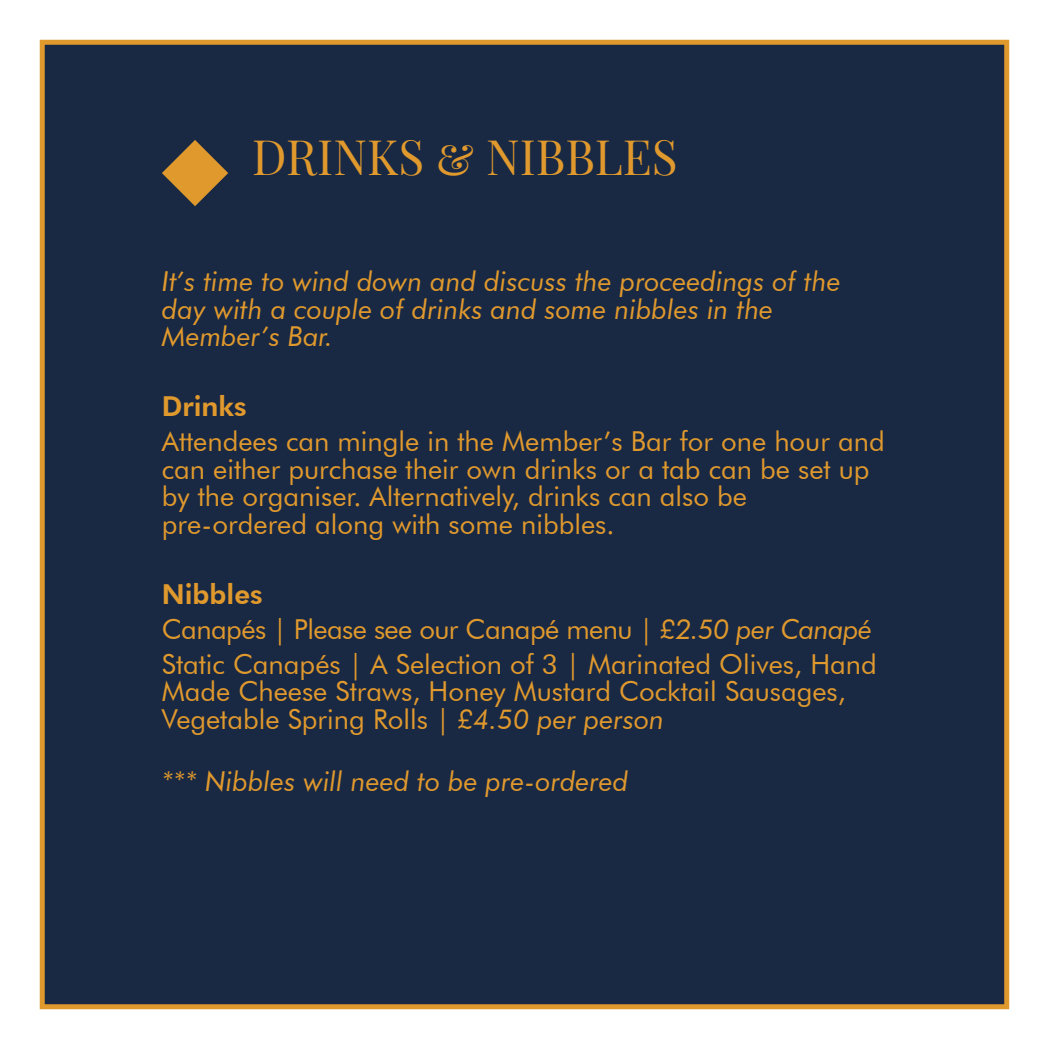
<style>
.page{position:relative;width:1049px;height:1049px;background:#fff}
.page>*{position:absolute;margin:0;border:0;box-sizing:border-box;transform-origin:0 0}
.t1{font:47.75px "Playfair Display SC";color:#e0992d}
.t2{font:27.5px/27.5px "Futura BT";color:#e0992d}
.t3{font:italic 27.5px/27.5px "Futura BT";color:#e0992d}
.t4{font:800 27.5px "Futura BT";color:#e0992d}
.s1{font-weight:800}
.s2{font-style:italic}
</style>
<div class="page">
<div style="left:40px;top:40px;width:969px;height:969px;background:#192944;border:5px solid #e0992d"></div>
<svg style="left:162px;top:140px;width:66px;height:66px"></svg>
<h1 class="t1" style="left:252px;top:120px;width:427px">DRINKS &amp; NIBBLES</h1>
<p class="t3" style="left:162px;top:268px;width:680px">It’s time to wind down and discuss the proceedings of the day with a couple of drinks and some nibbles in the<br>Member’s Bar.</p>
<p class="t4" style="left:162px;top:390px;width:86px">Drinks</p>
<p class="t2" style="left:162px;top:428px;width:724px">Attendees can mingle in the Member’s Bar for one hour and can either purchase their own drinks or a tab can be set up by the organiser. Alternatively, drinks can also be pre-ordered along with some nibbles.</p>
<p class="t2" style="left:162px;top:576px;width:716px;line-height:35px"><span class="s1">Nibbles<br></span>Canapés | Please see our Canapé menu | <span class="s2">£2.50 per Canapé<br></span>Static Canapés | A Selection of 3 | Marinated Olives, Hand</p>
<p class="t2" style="left:162px;top:678px;width:685px">Made Cheese Straws, Honey Mustard Cocktail Sausages,<br>Vegetable Spring Rolls | <span class="s2">£4.50 per person</span></p>
<p class="t3" style="left:162px;top:768px;width:468px">*** Nibbles will need to be pre-ordered</p>
</div>
